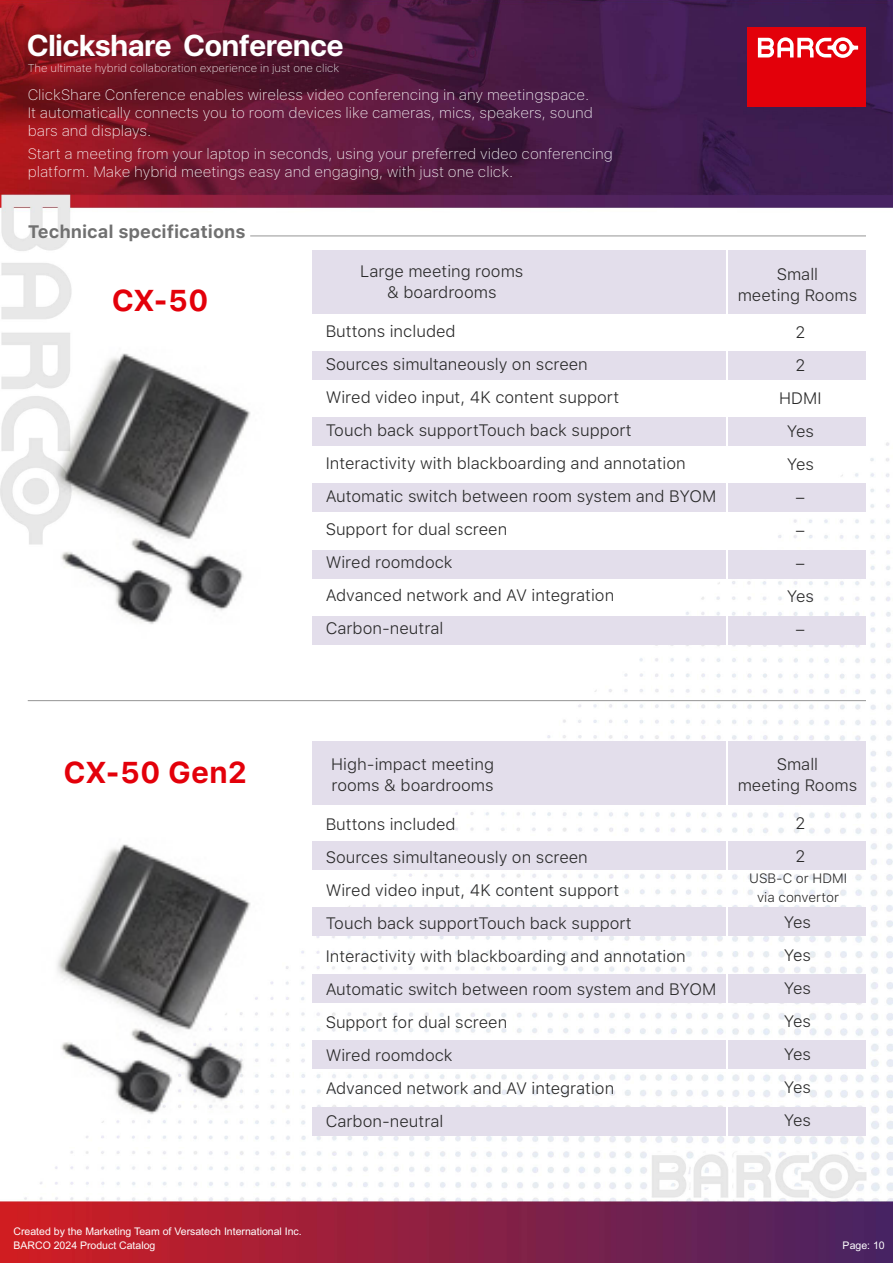
<style>
.page{position:relative;width:893px;height:1263px;background:#fff}
.page>*{position:absolute;margin:0;border:0;box-sizing:border-box;transform-origin:0 0}
.t1{font:700 30px "SF Pro Display";color:#fff}
.Warranty{font:700 30px "SF Pro Text";color:#e3000a}
.Warranty-2{font:700 18px "SF Pro Text";color:#707070}
.Warranty-3{font:300 16.5px "SF Pro Text";color:#292929}
.Warranty-4{font:100 15px "SF Pro Text";color:#fff}
.Warranty-5{font:300 13.5px "SF Pro Text";color:#292929}
.Warranty-6{font:100 11.25px "SF Pro Text";color:#fff}
.t2{font:10.5px/14.4px "Arial CE";color:#fff}
</style>
<div class="page">
<img style="left:0;top:0;width:893px;height:1263px">
<div style="left:747px;top:27px;width:119px;height:79px;background:#e3000a"></div>
<svg style="left:758px;top:37px;width:100px;height:21px"></svg>
<div style="left:313px;top:251px;width:413px;height:63px;background:#e3deeb"></div>
<div style="left:313px;top:741px;width:413px;height:63px;background:#e3deeb"></div>
<div style="left:729px;top:251px;width:137px;height:63px;background:#e3deeb"></div>
<div style="left:729px;top:741px;width:137px;height:63px;background:#e3deeb"></div>
<div style="left:313px;top:351px;width:413px;height:29px;background:#e3deeb"></div>
<div style="left:729px;top:351px;width:137px;height:29px;background:#e3deeb"></div>
<div style="left:313px;top:841px;width:413px;height:29px;background:#e3deeb"></div>
<div style="left:729px;top:841px;width:137px;height:29px;background:#e3deeb"></div>
<div style="left:313px;top:417px;width:413px;height:29px;background:#e3deeb"></div>
<div style="left:729px;top:417px;width:137px;height:29px;background:#e3deeb"></div>
<div style="left:313px;top:908px;width:413px;height:28px;background:#e3deeb"></div>
<div style="left:729px;top:908px;width:137px;height:28px;background:#e3deeb"></div>
<div style="left:313px;top:483px;width:413px;height:29px;background:#e3deeb"></div>
<div style="left:729px;top:483px;width:137px;height:29px;background:#e3deeb"></div>
<div style="left:313px;top:974px;width:413px;height:28px;background:#e3deeb"></div>
<div style="left:729px;top:974px;width:137px;height:28px;background:#e3deeb"></div>
<div style="left:313px;top:550px;width:413px;height:28px;background:#e3deeb"></div>
<div style="left:729px;top:550px;width:137px;height:28px;background:#e3deeb"></div>
<div style="left:313px;top:1040px;width:413px;height:29px;background:#e3deeb"></div>
<div style="left:729px;top:1040px;width:137px;height:29px;background:#e3deeb"></div>
<div style="left:313px;top:616px;width:413px;height:29px;background:#e3deeb"></div>
<div style="left:729px;top:616px;width:137px;height:29px;background:#e3deeb"></div>
<div style="left:313px;top:1107px;width:413px;height:28px;background:#e3deeb"></div>
<div style="left:729px;top:1107px;width:137px;height:28px;background:#e3deeb"></div>
<hr style="left:250px;top:235px;width:616px;height:1px;background:#a1a1a1">
<hr style="left:28px;top:700px;width:838px;height:1px;background:#a1a1a1">
<img style="left:28px;top:332px;width:263px;height:313px">
<img style="left:28px;top:823px;width:263px;height:312px">
<p class="t1" style="left:27px;top:28px;width:318px">Clickshare Conference</p>
<p class="Warranty-4" style="left:28px;top:86px;width:563px">ClickShare Conference enables wireless video conferencing in any meetingspace.</p>
<p class="Warranty-4" style="left:28px;top:104px;width:567px">It automatically connects you to room devices like cameras, mics, speakers, sound</p>
<p class="Warranty-4" style="left:28px;top:122px;width:125px">bars and displays.</p>
<p class="Warranty-4" style="left:28px;top:145px;width:586px">Start a meeting from your laptop in seconds, using your preferred video conferencing</p>
<p class="Warranty-4" style="left:28px;top:163px;width:487px">platform. Make hybrid meetings easy and engaging, with just one click.</p>
<p class="Warranty-6" style="left:28px;top:61px;width:313px">The ultimate hybrid collaboration experience in just one click</p>
<p class="Warranty-2" style="left:28px;top:222px;width:219px">Technical specifications</p>
<p class="Warranty" style="left:112px;top:283px;width:98px">CX-50</p>
<p class="Warranty-3" style="left:360px;top:259px;width:165px">Large meeting rooms</p>
<p class="Warranty-3" style="left:387px;top:280px;width:111px">&amp; boardrooms</p>
<p class="Warranty-3" style="left:326px;top:319px;width:132px">Buttons included</p>
<p class="Warranty-3" style="left:326px;top:352px;width:264px">Sources simultaneously on screen</p>
<p class="Warranty-3" style="left:326px;top:385px;width:295px">Wired video input, 4K content support</p>
<p class="Warranty-3" style="left:326px;top:418px;width:308px">Touch back supportTouch back support</p>
<p class="Warranty-3" style="left:326px;top:451px;width:361px">Interactivity with blackboarding and annotation</p>
<p class="Warranty-3" style="left:326px;top:484px;width:392px">Automatic switch between room system and BYOM</p>
<p class="Warranty-3" style="left:326px;top:517px;width:183px">Support for dual screen</p>
<p class="Warranty-3" style="left:326px;top:550px;width:129px">Wired roomdock</p>
<p class="Warranty-3" style="left:326px;top:583px;width:290px">Advanced network and AV integration</p>
<p class="Warranty-3" style="left:326px;top:616px;width:119px">Carbon-neutral</p>
<p class="Warranty-3" style="left:777px;top:262px;width:43px">Small</p>
<p class="Warranty-3" style="left:738px;top:283px;width:121px">meeting Rooms</p>
<p class="Warranty-3" style="left:795px;top:321px;width:11px">2</p>
<p class="Warranty-3" style="left:795px;top:354px;width:11px">2</p>
<p class="Warranty-3" style="left:779px;top:387px;width:44px">HDMI</p>
<p class="Warranty-3" style="left:787px;top:420px;width:29px">Yes</p>
<p class="Warranty-3" style="left:787px;top:453px;width:29px">Yes</p>
<p class="Warranty-3" style="left:796px;top:486px;width:10px">–</p>
<p class="Warranty-3" style="left:796px;top:519px;width:10px">–</p>
<p class="Warranty-3" style="left:796px;top:552px;width:10px">–</p>
<p class="Warranty-3" style="left:787px;top:585px;width:29px">Yes</p>
<p class="Warranty-3" style="left:796px;top:618px;width:10px">–</p>
<p class="Warranty" style="left:64px;top:755px;width:185px">CX-50 Gen2</p>
<p class="Warranty-3" style="left:331px;top:752px;width:164px">High-impact meeting</p>
<p class="Warranty-3" style="left:332px;top:773px;width:163px">rooms &amp; boardrooms</p>
<p class="Warranty-3" style="left:326px;top:812px;width:132px">Buttons included</p>
<p class="Warranty-3" style="left:326px;top:845px;width:264px">Sources simultaneously on screen</p>
<p class="Warranty-3" style="left:326px;top:878px;width:295px">Wired video input, 4K content support</p>
<p class="Warranty-3" style="left:326px;top:911px;width:308px">Touch back supportTouch back support</p>
<p class="Warranty-3" style="left:326px;top:944px;width:361px">Interactivity with blackboarding and annotation</p>
<p class="Warranty-3" style="left:326px;top:977px;width:392px">Automatic switch between room system and BYOM</p>
<p class="Warranty-3" style="left:326px;top:1010px;width:183px">Support for dual screen</p>
<p class="Warranty-3" style="left:326px;top:1043px;width:129px">Wired roomdock</p>
<p class="Warranty-3" style="left:326px;top:1076px;width:290px">Advanced network and AV integration</p>
<p class="Warranty-3" style="left:326px;top:1109px;width:119px">Carbon-neutral</p>
<p class="Warranty-3" style="left:777px;top:752px;width:43px">Small</p>
<p class="Warranty-3" style="left:738px;top:773px;width:121px">meeting Rooms</p>
<p class="Warranty-3" style="left:795px;top:811px;width:11px">2</p>
<p class="Warranty-3" style="left:795px;top:844px;width:11px">2</p>
<p class="Warranty-5" style="left:749px;top:868px;width:99px">USB-C or HDMI</p>
<p class="Warranty-5" style="left:757px;top:888px;width:84px">via convertor</p>
<p class="Warranty-3" style="left:784px;top:911px;width:29px">Yes</p>
<p class="Warranty-3" style="left:784px;top:944px;width:29px">Yes</p>
<p class="Warranty-3" style="left:784px;top:977px;width:29px">Yes</p>
<p class="Warranty-3" style="left:784px;top:1010px;width:29px">Yes</p>
<p class="Warranty-3" style="left:784px;top:1043px;width:29px">Yes</p>
<p class="Warranty-3" style="left:784px;top:1076px;width:29px">Yes</p>
<p class="Warranty-3" style="left:784px;top:1109px;width:29px">Yes</p>
<p class="t2" style="left:14px;top:1224px;width:290px">Created by the Marketing Team of Versatech International Inc.<br>BARCO 2024 Product Catalog</p>
<p class="t2" style="left:843px;top:1238px;width:44px">Page: 10</p>
</div>
